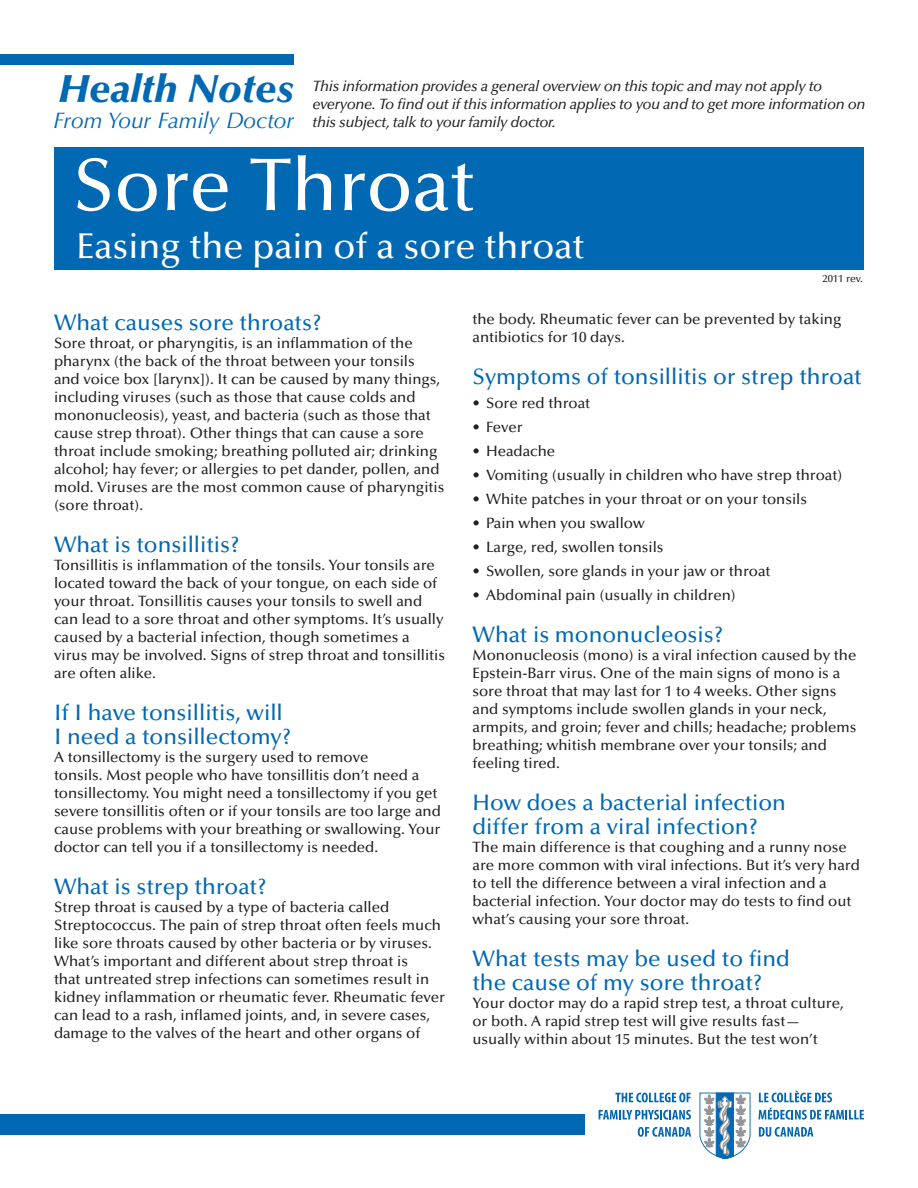
<style>
.page{position:relative;width:918px;height:1188px;background:#fff}
.page>*{position:absolute;margin:0;border:0;box-sizing:border-box;transform-origin:0 0}
.t1{font:500 75px "Optima";color:#fff}
.t2{font:italic 900 39px "Optima";color:#0168b3}
.t3{font:500 36px "Optima";color:#fff}
.t4{font:500 22.5px/24px "Optima";color:#0168b3}
.t5{font:italic 22.5px "Optima";color:#0168b3}
.t6{font:500 15px/18px "Optima";color:#231f20}
.t7{font:italic 500 15px/18px "Optima";letter-spacing:-.02em;color:#231f20}
.t8{font:500 10.5px "Optima";color:#231f20}
</style>
<div class="page">
<div style="left:0;top:1114px;width:585px;height:22px;background:#0168b3"></div>
<svg style="left:759px;top:1091px;width:73px;height:11px"></svg>
<svg style="left:759px;top:1108px;width:105px;height:12px"></svg>
<svg style="left:759px;top:1127px;width:54px;height:10px"></svg>
<svg style="left:615px;top:1093px;width:76px;height:9px"></svg>
<svg style="left:599px;top:1110px;width:92px;height:10px"></svg>
<svg style="left:638px;top:1127px;width:53px;height:10px"></svg>
<svg style="left:699px;top:1092px;width:52px;height:67px"></svg>
<div style="left:0;top:54px;width:293px;height:11px;background:#0168b3"></div>
<div style="left:54px;top:147px;width:810px;height:75px;background:#0168b3"></div>
<div style="left:54px;top:195px;width:810px;height:75px;background:#0168b3"></div>
<h2 class="t2" style="left:59px;top:66px;width:237px">Health Notes</h2>
<h3 class="t5" style="left:53px;top:107px;width:242px">From Your Family Doctor</h3>
<p class="t7" style="left:312px;top:77px;width:555px">This information provides a general overview on this topic and may not apply to everyone. To find out if this information applies to you and to get more information on this subject, talk to your family doctor.</p>
<h1 class="t1" style="left:73px;top:143px;width:404px">Sore Throat</h1>
<h3 class="t3" style="left:76px;top:226px;width:509px">Easing the pain of a sore throat</h3>
<p class="t8" style="left:822px;top:273px;width:42px">2011 rev.</p>
<h3 class="t4" style="left:54px;top:311px;width:270px">What causes sore throats?</h3>
<p class="t6" style="left:54px;top:334px;width:392px">Sore throat, or pharyngitis, is an inflammation of the pharynx (the back of the throat between your tonsils<br>and voice box [larynx]). It can be caused by many things, including viruses (such as those that cause colds and mononucleosis), yeast, and bacteria (such as those that cause strep throat). Other things that can cause a sore throat include smoking; breathing polluted air; drinking alcohol; hay fever; or allergies to pet dander, pollen, and mold. Viruses are the most common cause of pharyngitis (sore throat).</p>
<h3 class="t4" style="left:54px;top:533px;width:188px">What is tonsillitis?</h3>
<p class="t6" style="left:54px;top:556px;width:393px">Tonsillitis is inflammation of the tonsils. Your tonsils are located toward the back of your tongue, on each side of your throat. Tonsillitis causes your tonsils to swell and can lead to a sore throat and other symptoms. It’s usually caused by a bacterial infection, though sometimes a virus may be involved. Signs of strep throat and tonsillitis are often alike.</p>
<h3 class="t4" style="left:54px;top:701px;width:239px">If I have tonsillitis, will<br>I need a tonsillectomy?</h3>
<p class="t6" style="left:54px;top:748px;width:388px">A tonsillectomy is the surgery used to remove<br>tonsils. Most people who have tonsillitis don’t need a tonsillectomy. You might need a tonsillectomy if you get severe tonsillitis often or if your tonsils are too large and cause problems with your breathing or swallowing. Your doctor can tell you if a tonsillectomy is needed.</p>
<h3 class="t4" style="left:54px;top:875px;width:215px">What is strep throat?</h3>
<p class="t6" style="left:54px;top:898px;width:393px">Strep throat is caused by a type of bacteria called Streptococcus. The pain of strep throat often feels much like sore throats caused by other bacteria or by viruses.<br>What’s important and different about strep throat is<br>that untreated strep infections can sometimes result in kidney inflammation or rheumatic fever. Rheumatic fever can lead to a rash, inflamed joints, and, in severe cases, damage to the valves of the heart and other organs of</p>
<p class="t6" style="left:472px;top:310px;width:370px">the body. Rheumatic fever can be prevented by taking antibiotics for 10 days.</p>
<h3 class="t4" style="left:472px;top:365px;width:391px">Symptoms of tonsillitis or strep throat</h3>
<p class="t6" style="left:472px;top:394px;width:119px">• Sore red throat</p>
<p class="t6" style="left:472px;top:418px;width:52px">• Fever</p>
<p class="t6" style="left:472px;top:442px;width:84px">• Headache</p>
<p class="t6" style="left:472px;top:466px;width:371px">• Vomiting (usually in children who have strep throat)</p>
<p class="t6" style="left:472px;top:490px;width:336px">• White patches in your throat or on your tonsils</p>
<p class="t6" style="left:472px;top:514px;width:174px">• Pain when you swallow</p>
<p class="t6" style="left:472px;top:538px;width:193px">• Large, red, swollen tonsils</p>
<p class="t6" style="left:472px;top:562px;width:300px">• Swollen, sore glands in your jaw or throat</p>
<p class="t6" style="left:472px;top:586px;width:265px">• Abdominal pain (usually in children)</p>
<h3 class="t4" style="left:472px;top:623px;width:253px">What is mononucleosis?</h3>
<p class="t6" style="left:472px;top:646px;width:386px">Mononucleosis (mono) is a viral infection caused by the Epstein-Barr virus. One of the main signs of mono is a sore throat that may last for 1 to 4 weeks. Other signs and symptoms include swollen glands in your neck, armpits, and groin; fever and chills; headache; problems breathing; whitish membrane over your tonsils; and feeling tired.</p>
<h3 class="t4" style="left:472px;top:791px;width:315px">How does a bacterial infection differ from a viral infection?</h3>
<p class="t6" style="left:472px;top:838px;width:389px">The main difference is that coughing and a runny nose are more common with viral infections. But it’s very hard to tell the difference between a viral infection and a bacterial infection. Your doctor may do tests to find out what’s causing your sore throat.</p>
<h3 class="t4" style="left:472px;top:947px;width:319px">What tests may be used to find the cause of my sore throat?</h3>
<p class="t6" style="left:472px;top:994px;width:373px">Your doctor may do a rapid strep test, a throat culture, or both. A rapid strep test will give results fast— usually within about 15 minutes. But the test won’t</p>
</div>
